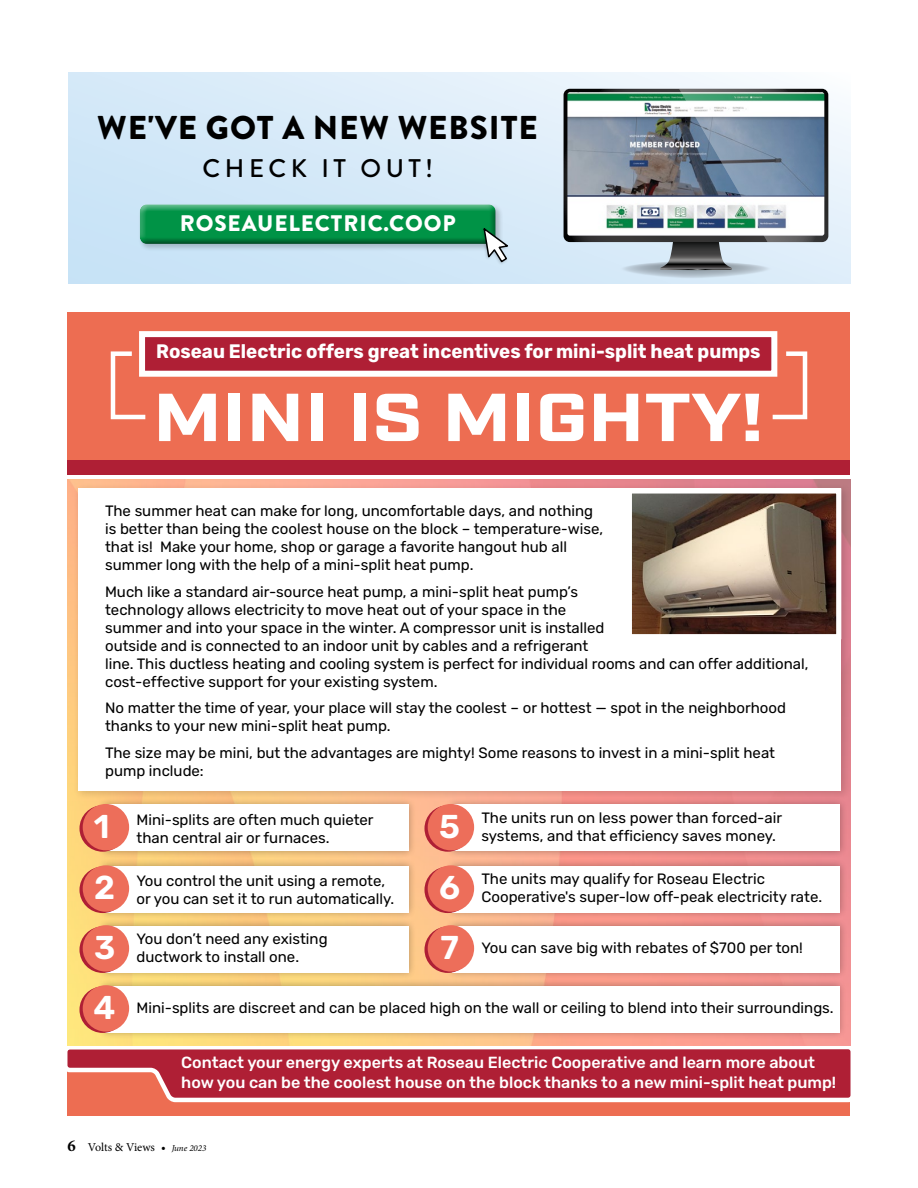
<style>
.page{position:relative;width:918px;height:1188px;background:#fff}
.page>*{position:absolute;margin:0;border:0;box-sizing:border-box;transform-origin:0 0}
.t1{font:700 67.65px "Industry";letter-spacing:-.01em;color:#fff;scale:1.22 1}
.t2{font:900 33px "Brandon Grotesque";letter-spacing:.03em;color:#000}
.t3{font:600 33px/60px "Rubik";color:#fff}
.t4{font:500 25.5px "Brandon Grotesque";letter-spacing:.18em;color:#000}
.t5{font:900 22.5px "Brandon Grotesque";letter-spacing:.04em;color:#fff}
.t6{font:700 19.5px "Rubik";color:#fff;scale:.96 1}
.t7{font:500 16.2px/19.5px "Rubik";color:#fff}
.t8{font:15px/18px "Rubik";color:#000}
.t9{font:12px "Minion Pro";color:#000}
.s1{font-weight:700;font-size:16.5px}
.s2{font-style:italic;font-size:9px}
</style>
<div class="page">
<div style="left:68px;top:312px;width:782px;height:156px;background:#ed6d52"></div>
<div style="left:68px;top:1050px;width:782px;height:66px;background:#ed6d52"></div>
<div style="left:68px;top:460px;width:782px;height:15px;background:#af1f35"></div>
<svg style="left:67px;top:1043px;width:784px;height:61px;background:#c04754"></svg>
<div style="left:139px;top:331px;width:638px;height:46px;background:#af1f35;border:6px solid #fff"></div>
<svg style="left:110px;top:349px;width:40px;height:71px"></svg>
<svg style="left:768px;top:349px;width:40px;height:71px"></svg>
<img style="left:68px;top:480px;width:782px;height:565px">
<div style="left:73px;top:483px;width:778px;height:317px;background:#000;opacity:.15"></div>
<div style="left:78px;top:488px;width:763px;height:302px;background:#fff"></div>
<img style="left:633px;top:494px;width:202px;height:139px">
<div style="left:627px;top:488px;width:214px;height:151px;border:5px solid #fff"></div>
<div style="left:97px;top:797px;width:319px;height:62px;background:#000;opacity:.3"></div>
<div style="left:105px;top:805px;width:304px;height:46px;background:#fff"></div>
<div style="left:445px;top:797px;width:402px;height:62px;background:#000;opacity:.3"></div>
<div style="left:452px;top:805px;width:388px;height:46px;background:#fff"></div>
<div style="left:97px;top:859px;width:319px;height:61px;background:#000;opacity:.3"></div>
<div style="left:105px;top:866px;width:304px;height:46px;background:#fff"></div>
<div style="left:445px;top:859px;width:402px;height:61px;background:#000;opacity:.3"></div>
<div style="left:452px;top:866px;width:388px;height:46px;background:#fff"></div>
<div style="left:97px;top:918px;width:319px;height:62px;background:#000;opacity:.3"></div>
<div style="left:105px;top:926px;width:304px;height:46px;background:#fff"></div>
<div style="left:97px;top:978px;width:750px;height:62px;background:#000;opacity:.3"></div>
<div style="left:105px;top:986px;width:734px;height:46px;background:#fff"></div>
<div style="left:445px;top:918px;width:402px;height:62px;background:#000;opacity:.3"></div>
<div style="left:452px;top:926px;width:388px;height:46px;background:#fff"></div>
<svg style="left:79px;top:805px;width:47px;height:47px"></svg>
<div style="left:83px;top:804px;width:46px;height:46px;background:#ed6e5a;border-radius:50%"></div>
<svg style="left:424px;top:805px;width:47px;height:47px"></svg>
<div style="left:428px;top:804px;width:46px;height:46px;background:#ed6e5a;border-radius:50%"></div>
<svg style="left:79px;top:867px;width:47px;height:46px"></svg>
<div style="left:83px;top:865px;width:46px;height:47px;background:#ed6e5a;border-radius:50%"></div>
<svg style="left:424px;top:867px;width:47px;height:46px"></svg>
<div style="left:428px;top:865px;width:46px;height:47px;background:#ed6e5a;border-radius:50%"></div>
<svg style="left:79px;top:927px;width:47px;height:46px"></svg>
<div style="left:83px;top:925px;width:46px;height:47px;background:#ed6e5a;border-radius:50%"></div>
<svg style="left:79px;top:987px;width:47px;height:46px"></svg>
<div style="left:83px;top:985px;width:46px;height:47px;background:#ed6e5a;border-radius:50%"></div>
<svg style="left:424px;top:927px;width:47px;height:46px"></svg>
<div style="left:428px;top:925px;width:46px;height:47px;background:#ed6e5a;border-radius:50%"></div>
<div style="left:68px;top:72px;width:783px;height:212px;background:linear-gradient(to right,#cce5f8,#eef3f8)"></div>
<svg style="left:564px;top:89px;width:264px;height:190px"></svg>
<div style="left:138px;top:203px;width:365px;height:49px;background:#000;opacity:.2"></div>
<div style="left:132px;top:197px;width:368px;height:47px;background:#d1e7f8"></div>
<div style="left:135px;top:204px;width:368px;height:41px;background:#000;opacity:.75"></div>
<div style="left:480px;top:227px;width:29px;height:38px;background:#000;opacity:.15"></div>
<svg style="left:482px;top:224px;width:29px;height:40px"></svg>
<h2 class="t2" style="left:97px;top:104px;width:442px">WE'VE GOT A NEW WEBSITE</h2>
<h3 class="t4" style="left:203px;top:150px;width:232px">CHECK IT OUT!</h3>
<h3 class="t5" style="left:180px;top:207px;width:277px">ROSEAUELECTRIC.COOP</h3>
<h3 class="t6" style="left:156px;top:340px;width:631px">Roseau Electric offers great incentives for mini-split heat pumps</h3>
<h1 class="t1" style="left:153px;top:377px;width:502px">MINI IS MIGHTY!</h1>
<p class="t8" style="left:105px;top:502px;width:500px">The summer heat can make for long, uncomfortable days, and nothing is better than being the coolest house on the block – temperature-wise, that is! Make your home, shop or garage a favorite hangout hub all summer long with the help of a mini-split heat pump.</p>
<p class="t8" style="left:105px;top:583px;width:705px">Much like a standard air-source heat pump, a mini-split heat pump’s<br>technology allows electricity to move heat out of your space in the<br>summer and into your space in the winter. A compressor unit is installed<br>outside and is connected to an indoor unit by cables and a refrigerant<br>line. This ductless heating and cooling system is perfect for individual rooms and can offer additional, cost-effective support for your existing system.</p>
<p class="t8" style="left:105px;top:700px;width:682px">No matter the time of year, your place will stay the coolest – or hottest — spot in the neighborhood thanks to your new mini-split heat pump.</p>
<p class="t8" style="left:105px;top:745px;width:671px">The size may be mini, but the advantages are mighty! Some reasons to invest in a mini-split heat pump include:</p>
<p class="t8" style="left:136px;top:811px;width:239px">Mini-splits are often much quieter than central air or furnaces.</p>
<p class="t8" style="left:481px;top:809px;width:302px">The units run on less power than forced-air systems, and that efficiency saves money.</p>
<p class="t8" style="left:136px;top:872px;width:259px">You control the unit using a remote, or you can set it to run automatically.</p>
<p class="t8" style="left:481px;top:871px;width:342px">The units may qualify for Roseau Electric<br>Cooperative's super-low off-peak electricity rate.</p>
<p class="t8" style="left:136px;top:930px;width:193px">You don’t need any existing ductwork to install one.</p>
<h2 class="t3" style="left:94px;top:797px;width:17px">1</h2>
<h2 class="t3" style="left:439px;top:797px;width:22px">5</h2>
<h2 class="t3" style="left:94px;top:859px;width:22px">2</h2>
<h2 class="t3" style="left:439px;top:859px;width:23px">6</h2>
<h2 class="t3" style="left:94px;top:919px;width:24px">3<br>4</h2>
<h2 class="t3" style="left:440px;top:919px;width:20px">7</h2>
<p class="t8" style="left:481px;top:939px;width:323px">You can save big with rebates of $700 per ton!</p>
<p class="t8" style="left:136px;top:999px;width:699px">Mini-splits are discreet and can be placed high on the wall or ceiling to blend into their surroundings.</p>
<p class="t7" style="left:181px;top:1054px;width:657px">Contact your energy experts at Roseau Electric Cooperative and learn more about how you can be the coolest house on the block thanks to a new mini-split heat pump!</p>
<p class="t9" style="left:68px;top:1140px;width:140px"><span class="s1">6</span> Volts &amp; Views • <span class="s2">June 2023</span></p>
</div>
